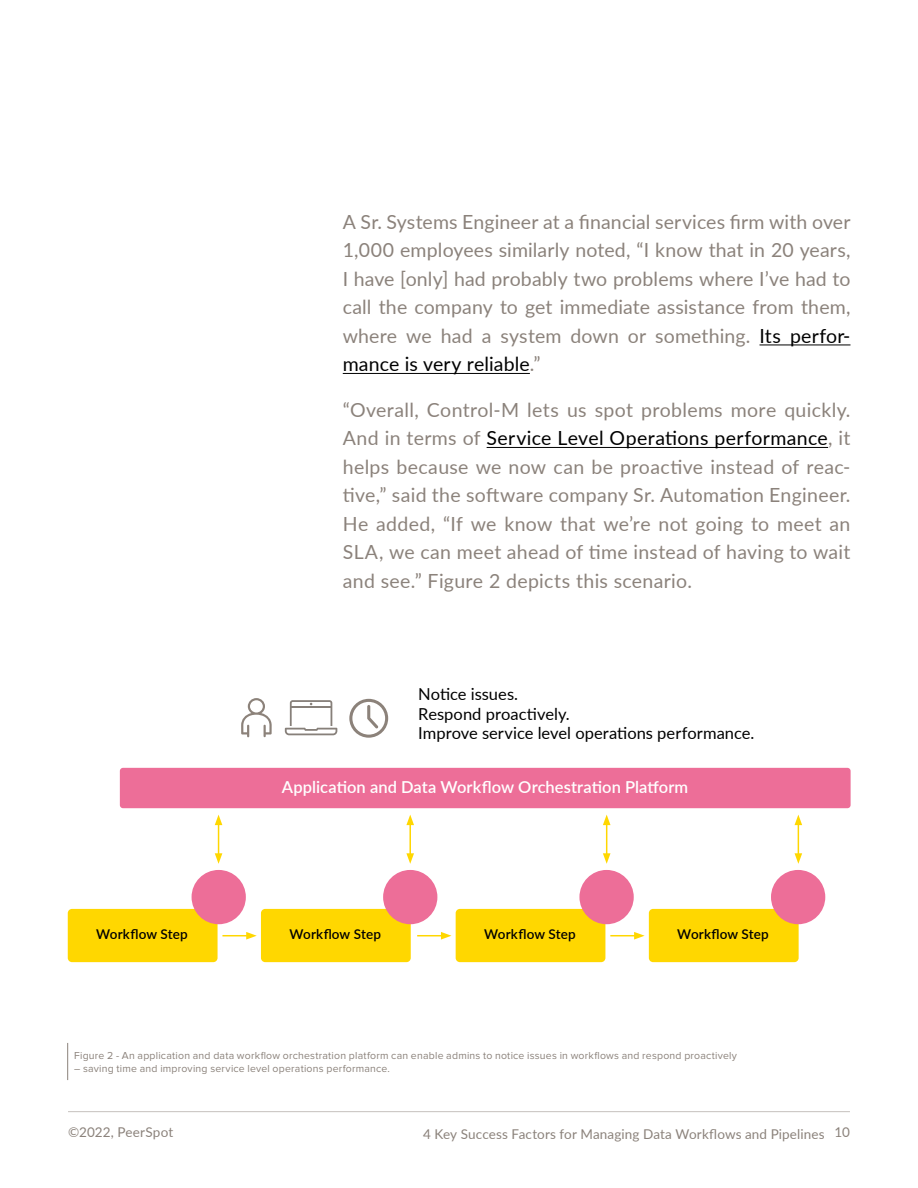
<style>
.page{position:relative;width:918px;height:1188px;background:#fff}
.page>*{position:absolute;margin:0;border:0;box-sizing:border-box;transform-origin:0 0}
.t1{font:19.5px/28.5px "Lato";letter-spacing:.01em;color:#8b827b;text-align:justify}
.t2{font:16.5px/19.5px "Lato";color:#000}
.t3{font:600 16.5px "Lato";letter-spacing:.005em;color:#fff}
.t4{font:13.5px "Lato";letter-spacing:.01em;color:#8b827b}
.t5{font:600 13.5px "Lato";letter-spacing:.01em;color:#000}
.t6{font:10.5px "Proxima Nova";letter-spacing:.02em;color:#8b827b}
.s1{color:#000}
</style>
<div class="page">
<hr style="left:68px;top:1111px;width:782px;height:1px;background:#c5c1bd">
<hr style="left:760px;top:345px;width:90px;height:1px;background:#000">
<hr style="left:343px;top:373px;width:187px;height:1px;background:#000">
<hr style="left:487px;top:447px;width:341px;height:1px;background:#000">
<hr style="left:67px;top:1043px;width:1px;height:37px;background:#8b827b">
<div style="left:68px;top:909px;width:150px;height:53px;background:#ffd700;border-radius:4px"></div>
<div style="left:261px;top:909px;width:150px;height:53px;background:#ffd700;border-radius:4px"></div>
<svg style="left:222px;top:932px;width:35px;height:8px"></svg>
<div style="left:456px;top:909px;width:149px;height:53px;background:#ffd700;border-radius:4px"></div>
<div style="left:649px;top:909px;width:150px;height:53px;background:#ffd700;border-radius:4px"></div>
<svg style="left:610px;top:932px;width:35px;height:8px"></svg>
<svg style="left:417px;top:932px;width:34px;height:8px"></svg>
<div style="left:120px;top:768px;width:731px;height:40px;background:#ed6e98;border-radius:3px"></div>
<div style="left:192px;top:870px;width:54px;height:54px;background:#ed6e98;border-radius:50%"></div>
<hr style="left:218px;top:823px;width:1px;height:33px;background:#ffd700">
<svg style="left:215px;top:815px;width:7px;height:10px"></svg>
<svg style="left:215px;top:853px;width:7px;height:11px"></svg>
<div style="left:383px;top:870px;width:54px;height:54px;background:#ed6e98;border-radius:50%"></div>
<hr style="left:409px;top:823px;width:2px;height:33px;background:#ffd700">
<svg style="left:406px;top:815px;width:8px;height:10px"></svg>
<svg style="left:406px;top:853px;width:8px;height:11px"></svg>
<div style="left:579px;top:870px;width:55px;height:54px;background:#ed6e98;border-radius:50%"></div>
<hr style="left:606px;top:823px;width:1px;height:33px;background:#ffd700">
<svg style="left:603px;top:815px;width:8px;height:10px"></svg>
<svg style="left:603px;top:853px;width:8px;height:11px"></svg>
<div style="left:771px;top:870px;width:54px;height:54px;background:#ed6e98;border-radius:50%"></div>
<hr style="left:798px;top:823px;width:1px;height:33px;background:#ffd700">
<svg style="left:795px;top:815px;width:7px;height:10px"></svg>
<svg style="left:795px;top:853px;width:7px;height:11px"></svg>
<svg style="left:349px;top:699px;width:39px;height:39px"></svg>
<svg style="left:241px;top:698px;width:31px;height:39px"></svg>
<svg style="left:284px;top:700px;width:54px;height:36px"></svg>
<p class="t1" style="left:343px;top:207px;width:509px">A Sr. Systems Engineer at a financial services firm with over 1,000 employees similarly noted, “I know that in 20 years, I have [only] had probably two problems where I’ve had to call the company to get immediate assistance from them, where we had a system down or something. <span class="s1">Its perfor&shy;mance is very reliable</span>.”</p>
<p class="t1" style="left:343px;top:395px;width:509px">“Overall, Control-M lets us spot problems more quickly.<br>And in terms of <span class="s1">Service Level Operations performance</span>, it helps because we now can be proactive instead of reac&shy;tive,” said the software company Sr. Automation Engineer.<br>He added, “If we know that we’re not going to meet an SLA, we can meet ahead of time instead of having to wait and see.” Figure 2 depicts this scenario.</p>
<p class="t2" style="left:418px;top:684px;width:338px">Notice issues.<br>Respond proactively.<br>Improve service level operations performance.</p>
<p class="t3" style="left:282px;top:775px;width:408px">Application and Data Workflow Orchestration Platform</p>
<p class="t5" style="left:96px;top:925px;width:93px">Workflow Step</p>
<p class="t5" style="left:289px;top:925px;width:93px">Workflow Step</p>
<p class="t5" style="left:484px;top:925px;width:93px">Workflow Step</p>
<p class="t5" style="left:677px;top:925px;width:93px">Workflow Step</p>
<p class="t6" style="left:74px;top:1050px;width:664px">Figure 2 - An application and data workflow orchestration platform can enable admins to notice issues in workflows and respond proactively</p>
<p class="t6" style="left:74px;top:1062px;width:317px">– saving time and improving service level operations performance.</p>
<p class="t4" style="left:68px;top:1122px;width:107px">©2022, PeerSpot</p>
<p class="t4" style="left:423px;top:1124px;width:428px">4 Key Success Factors for Managing Data Workflows and Pipelines 10</p>
</div>
